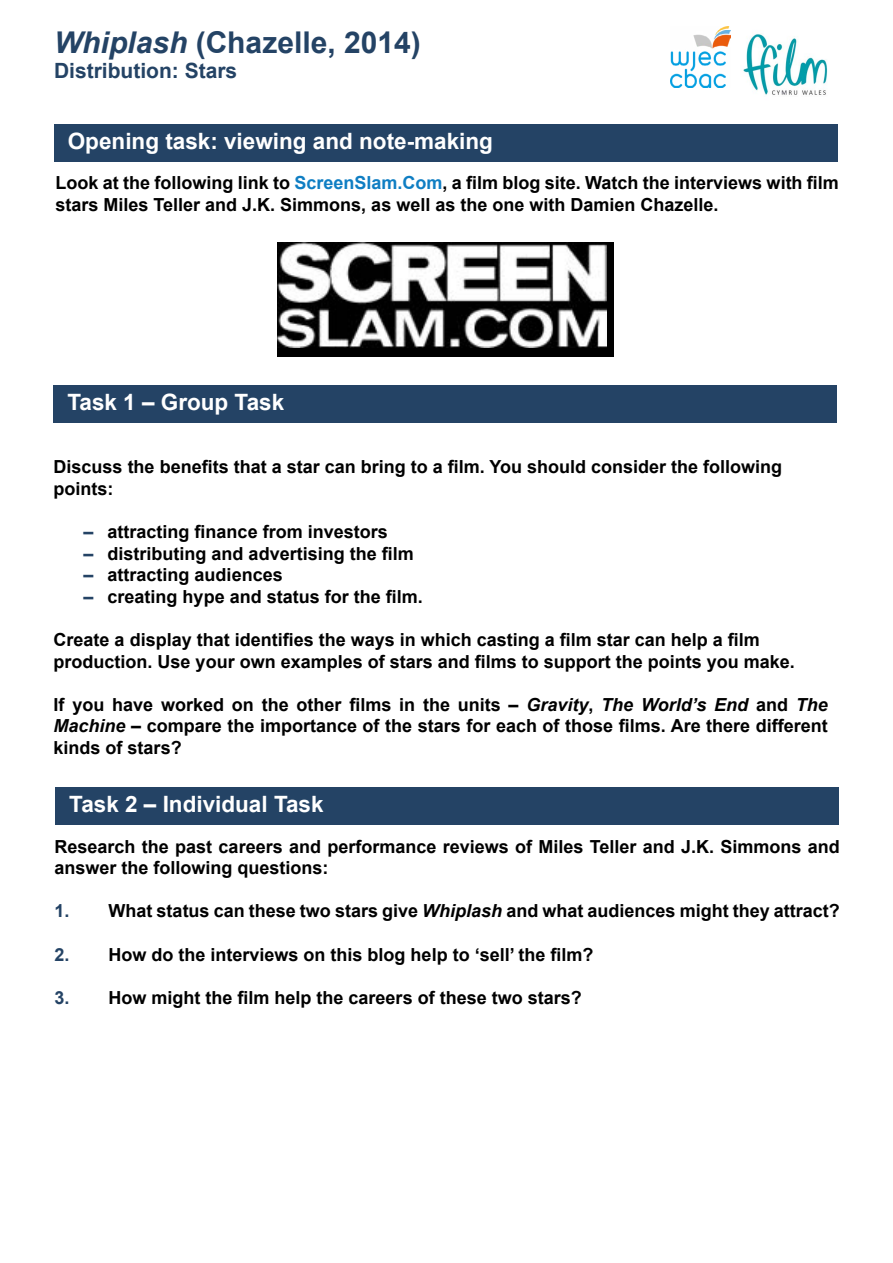
<style>
.page{position:relative;width:893px;height:1263px;background:#fff}
.page>*{position:absolute;margin:0;border:0;box-sizing:border-box;transform-origin:0 0}
.t1{font:700 30px "Arial";color:#244365}
.t2{font:700 22.5px "Arial";color:#fff}
.t3{font:700 21px "Arial";color:#244365}
.t4{font:700 18px/21.6px "Arial";color:#000}
.s1{font-style:italic}
.s2{color:#0f7ec3}
.s3{color:#244365}
</style>
<div class="page">
<img style="left:743px;top:34px;width:85px;height:61px">
<img style="left:671px;top:27px;width:60px;height:61px">
<div style="left:54px;top:124px;width:783px;height:38px;background:#244365"></div>
<div style="left:54px;top:386px;width:783px;height:37px;background:#244365"></div>
<div style="left:277px;top:243px;width:337px;height:114px;background:#000"></div>
<img style="left:277px;top:243px;width:330px;height:105px">
<div style="left:56px;top:788px;width:783px;height:37px;background:#244365"></div>
<h1 class="t1" style="left:54px;top:22px;width:368px"><span class="s1">Whiplash</span> (Chazelle, 2014)</h1>
<p class="t3" style="left:54px;top:57px;width:185px">Distribution: Stars</p>
<p class="t2" style="left:68px;top:126px;width:427px">Opening task: viewing and note-making</p>
<p class="t4" style="left:56px;top:173px;width:785px">Look at the following link to <span class="s2">ScreenSlam.Com</span>, a film blog site. Watch the interviews with film stars Miles Teller and J.K. Simmons, as well as the one with Damien Chazelle.</p>
<p class="t2" style="left:67px;top:387px;width:218px">Task 1 – Group Task</p>
<p class="t4" style="left:54px;top:457px;width:730px">Discuss the benefits that a star can bring to a film. You should consider the following points:</p>
<p class="t4" style="left:84px;top:521px;width:306px"><span class="s3">–</span> attracting finance from investors</p>
<p class="t4" style="left:84px;top:543px;width:332px"><span class="s3">–</span> distributing and advertising the film</p>
<p class="t4" style="left:84px;top:565px;width:201px"><span class="s3">–</span> attracting audiences</p>
<p class="t4" style="left:84px;top:586px;width:341px"><span class="s3">–</span> creating hype and status for the film.</p>
<p class="t4" style="left:54px;top:629px;width:743px">Create a display that identifies the ways in which casting a film star can help a film production. Use your own examples of stars and films to support the points you make.</p>
<p class="t4" style="left:54px;top:694px;width:776px;text-align:justify">If you have worked on the other films in the units – <span class="s1">Gravity</span>, <span class="s1">The World’s End</span> and <span class="s1">The Machine</span> – compare the importance of the stars for each of those films. Are there different kinds of stars?</p>
<p class="t2" style="left:69px;top:789px;width:256px">Task 2 – Individual Task</p>
<p class="t4" style="left:55px;top:836px;width:787px">Research the past careers and performance reviews of Miles Teller and J.K. Simmons and answer the following questions:</p>
<p class="t4" style="left:55px;top:901px;width:787px"><span class="s3">1.</span> What status can these two stars give <span class="s1">Whiplash</span> and what audiences might they attract?</p>
<p class="t4" style="left:55px;top:944px;width:541px"><span class="s3">2.</span> How do the interviews on this blog help to ‘sell’ the film?</p>
<p class="t4" style="left:55px;top:987px;width:529px"><span class="s3">3.</span> How might the film help the careers of these two stars?</p>
</div>
